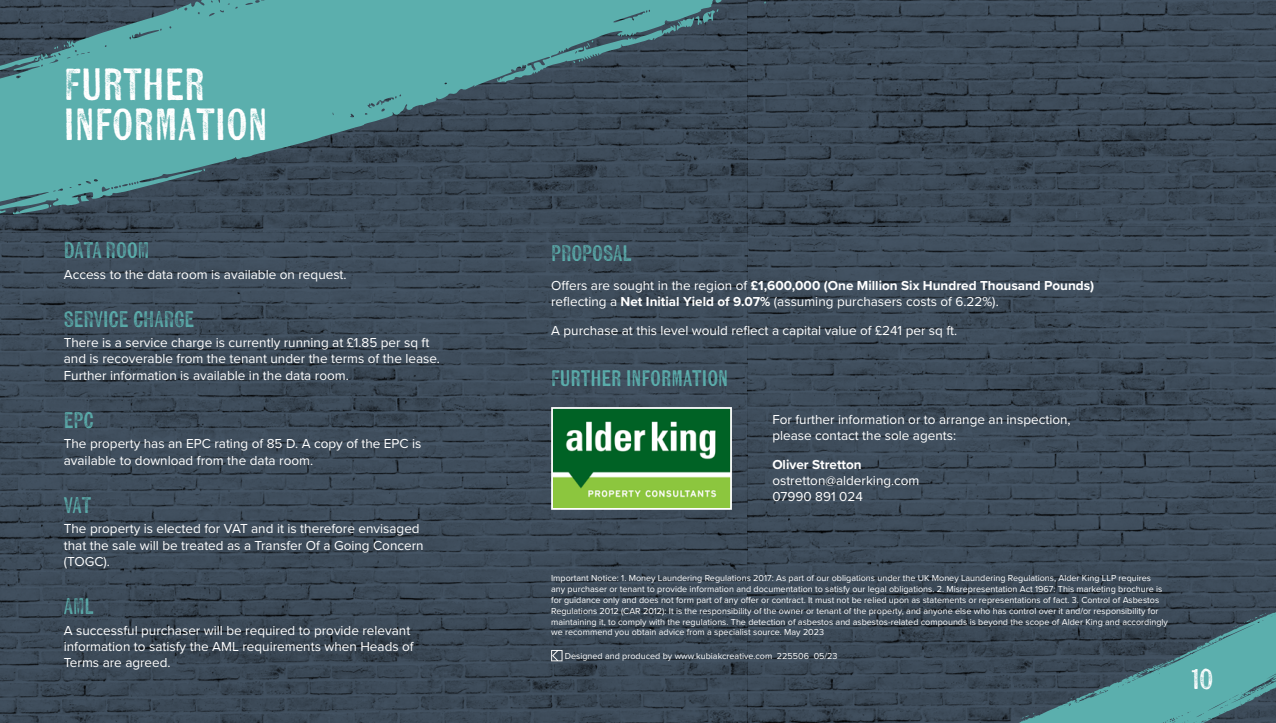
<style>
.page{position:relative;width:1276px;height:723px;background:#fff}
.page>*{position:absolute;margin:0;border:0;box-sizing:border-box;transform-origin:0 0}
.t1{font:45px/40.5px "Kiln Sans";color:#fff}
.t2{font:28.5px "Kiln Sans";color:#fff}
.Headings{font:22.5px "Kiln Sans";color:#5bafad}
.BODY{font:13.5px/16.2px "Proxima Nova";color:#fff}
.BODY-2{font:9px/10.8px "Proxima Nova";color:#fff}
.s1{font-weight:700}
</style>
<div class="page">
<img style="left:0;top:0;width:1276px;height:723px">
<svg style="left:550px;top:406px;width:183px;height:105px;background:#5d9c5b"></svg>
<svg style="left:551px;top:650px;width:11px;height:11px"></svg>
<svg style="left:0;top:0;width:841px;height:229px;background:#477178"></svg>
<svg style="left:80px;top:195px;width:10px;height:6px"></svg>
<svg style="left:12px;top:203px;width:39px;height:12px"></svg>
<svg style="left:0;top:207px;width:6px;height:11px"></svg>
<svg style="left:573px;top:59px;width:10px;height:4px"></svg>
<svg style="left:586px;top:40px;width:7px;height:8px"></svg>
<svg style="left:677px;top:8px;width:41px;height:23px"></svg>
<svg style="left:0;top:55px;width:40px;height:24px"></svg>
<svg style="left:64px;top:44px;width:4px;height:3px"></svg>
<svg style="left:54px;top:46px;width:4px;height:3px"></svg>
<svg style="left:1017px;top:606px;width:259px;height:117px;background:#466f76"></svg>
<p class="t1" style="left:64px;top:63px;width:206px">FURTHER<br>INFORMATION</p>
<p class="Headings" style="left:64px;top:236px;width:87px">DATA ROO M</p>
<p class="BODY" style="left:64px;top:265px;width:284px">Access to the data room is available on request.</p>
<p class="Headings" style="left:64px;top:305px;width:132px">SERVICE CHARGE</p>
<p class="BODY" style="left:64px;top:334px;width:378px">There is a service charge is currently running at £1.85 per sq ft and is recoverable from the tenant under the terms of the lease.<br>Further information is available in the data room.</p>
<p class="Headings" style="left:64px;top:406px;width:31px">EPC</p>
<p class="BODY" style="left:64px;top:435px;width:359px">The property has an EPC rating of 85 D. A copy of the EPC is available to download from the data room.</p>
<p class="Headings" style="left:64px;top:491px;width:29px">VAT</p>
<p class="BODY" style="left:64px;top:520px;width:361px">The property is elected for VAT and it is therefore envisaged that the sale will be treated as a Transfer Of a Going Concern (TOGC).</p>
<p class="Headings" style="left:64px;top:592px;width:31px">AML</p>
<p class="BODY" style="left:64px;top:621px;width:351px">A successful purchaser will be required to provide relevant information to satisfy the AML requirements when Heads of<br>Terms are agreed.</p>
<p class="Headings" style="left:551px;top:239px;width:82px">PROPOSAL</p>
<p class="BODY" style="left:551px;top:277px;width:544px">Offers are sought in the region of <span class="s1">£1,600,000 (One Million Six Hundred Thousand Pounds) </span>reflecting a <span class="s1">Net Initial Yield of 9.07%</span> (assuming purchasers costs of 6.22%).</p>
<p class="BODY" style="left:551px;top:322px;width:408px">A purchase at this level would reflect a capital value of £241 per sq ft.</p>
<p class="Headings" style="left:551px;top:364px;width:179px">FURTHER INFORMATION</p>
<p class="BODY" style="left:772px;top:410px;width:300px">For further information or to arrange an inspection, please contact the sole agents:</p>
<p class="BODY" style="left:772px;top:456px;width:149px"><span class="s1">Oliver Stretton </span>ostretton@alderking.com<br>07990 891 024</p>
<p class="BODY-2" style="left:551px;top:572px;width:618px">Important Notice: 1. Money Laundering Regulations 2017: As part of our obligations under the UK Money Laundering Regulations, Alder King LLP requires<br>any purchaser or tenant to provide information and documentation to satisfy our legal obligations. 2. Misrepresentation Act 1967: This marketing brochure is for guidance only and does not form part of any offer or contract. It must not be relied upon as statements or representations of fact. 3. Control of Asbestos Regulations 2012 (CAR 2012): It is the responsibility of the owner or tenant of the property, and anyone else who has control over it and/or responsibility for maintaining it, to comply with the regulations. The detection of asbestos and asbestos-related compounds is beyond the scope of Alder King and accordingly we recommend you obtain advice from a specialist source. May 2023</p>
<p class="BODY-2" style="left:565px;top:650px;width:274px">Designed and produced by www.kubiakcreative.com 225506 05/23</p>
<p class="t2" style="left:1191px;top:661px;width:24px">10</p>
</div>
